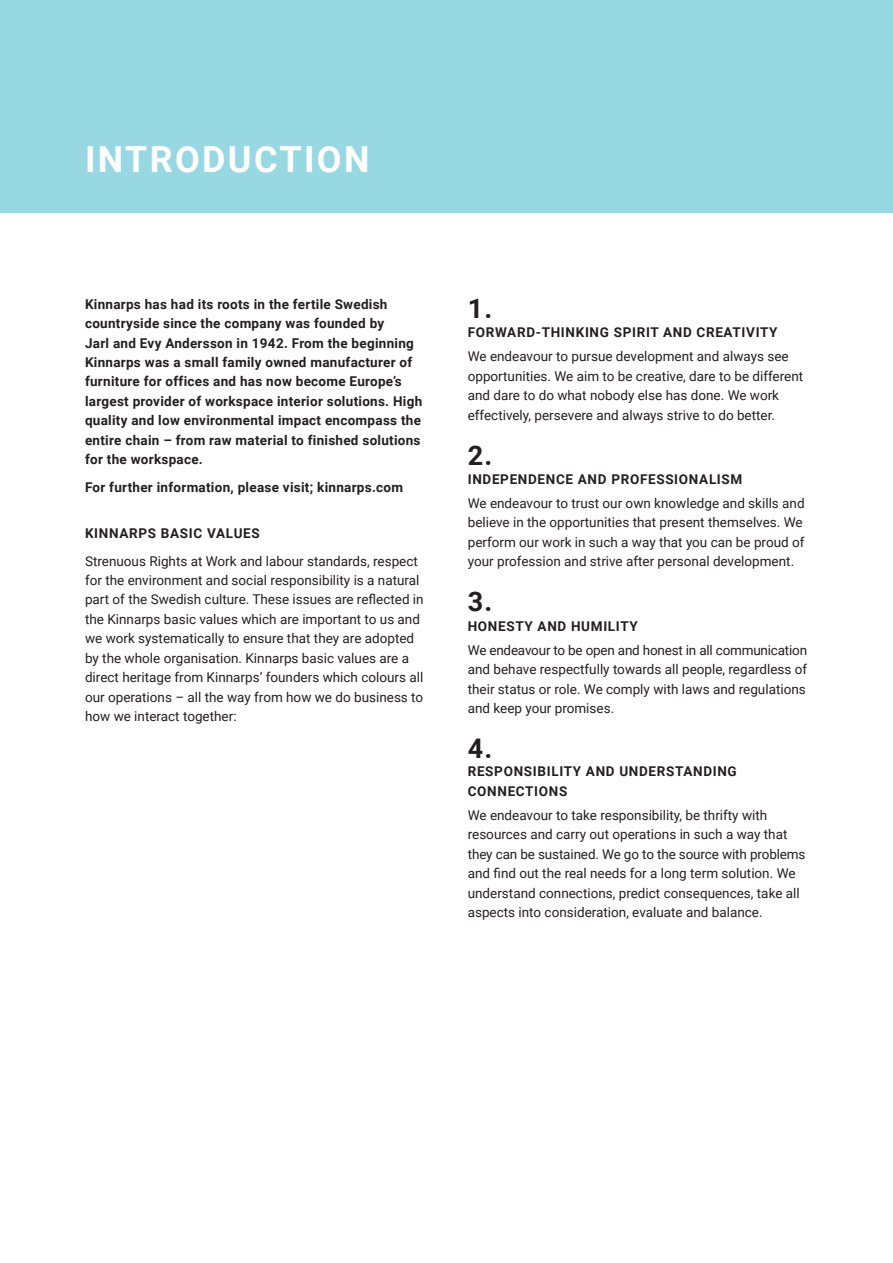
<style>
.page{position:relative;width:893px;height:1263px;background:#fff}
.page>*{position:absolute;margin:0;border:0;box-sizing:border-box;transform-origin:0 0}
.t1{font:700 36px "Roboto";letter-spacing:.065em;color:#fff}
.t2{font:700 27px "Roboto";color:#231f20}
.t3{font:13.5px/19.5px "Roboto";color:#231f20}
.t4{font:700 13.5px/19.5px "Roboto";letter-spacing:.02em;color:#231f20}
.t5{font:700 13.5px/19.5px "Roboto";letter-spacing:.05em;color:#231f20}
</style>
<div class="page">
<div style="left:0;top:0;width:893px;height:213px;background:#97d8e3"></div>
<h1 class="t1" style="left:85px;top:134px;width:286px">INTRODUCTION</h1>
<p class="t4" style="left:85px;top:293px;width:339px">Kinnarps has had its roots in the fertile Swedish countryside since the company was founded by<br>Jarl and Evy Andersson in 1942. From the beginning Kinnarps was a small family owned manufacturer of furniture for offices and has now become Europe’s largest provider of workspace interior solutions. High quality and low environmental impact encompass the entire chain – from raw material to finished solutions for the workspace.</p>
<p class="t4" style="left:85px;top:477px;width:320px">For further information, please visit; kinnarps.com</p>
<p class="t5" style="left:85px;top:522px;width:176px">KINNARPS BASIC VALUES</p>
<p class="t3" style="left:85px;top:550px;width:340px">Strenuous Rights at Work and labour standards, respect for the environment and social responsibility is a natural part of the Swedish culture. These issues are reflected in the Kinnarps basic values which are important to us and we work systematically to ensure that they are adopted by the whole organisation. Kinnarps basic values are a direct heritage from Kinnarps’ founders which colours all our operations – all the way from how we do business to how we interact together:</p>
<h2 class="t2" style="left:468px;top:289px;width:26px">1.</h2>
<p class="t5" style="left:468px;top:322px;width:311px">FORWARD-THINKING SPIRIT AND CREATIVITY</p>
<p class="t3" style="left:468px;top:346px;width:337px">We endeavour to pursue development and always see opportunities. We aim to be creative, dare to be different and dare to do what nobody else has done. We work effectively, persevere and always strive to do better.</p>
<h2 class="t2" style="left:468px;top:436px;width:26px">2.</h2>
<p class="t5" style="left:468px;top:469px;width:276px">INDEPENDENCE AND PROFESSIONALISM</p>
<p class="t3" style="left:468px;top:493px;width:338px">We endeavour to trust our own knowledge and skills and believe in the opportunities that present themselves. We perform our work in such a way that you can be proud of your profession and strive after personal development.</p>
<h2 class="t2" style="left:468px;top:583px;width:26px">3.</h2>
<p class="t5" style="left:468px;top:616px;width:172px">HONESTY AND HUMILITY</p>
<p class="t3" style="left:468px;top:640px;width:341px;text-align:justify">We endeavour to be open and honest in all communication and behave respectfully towards all people, regardless of their status or role. We comply with laws and regulations and keep your promises.</p>
<h2 class="t2" style="left:468px;top:730px;width:26px">4.</h2>
<p class="t5" style="left:468px;top:761px;width:271px">RESPONSIBILITY AND UNDERSTANDING<br>CONNECTIONS</p>
<p class="t3" style="left:468px;top:804px;width:339px">We endeavour to take responsibility, be thrifty with resources and carry out operations in such a way that they can be sustained. We go to the source with problems and find out the real needs for a long term solution. We understand connections, predict consequences, take all aspects into consideration, evaluate and balance.</p>
</div>
